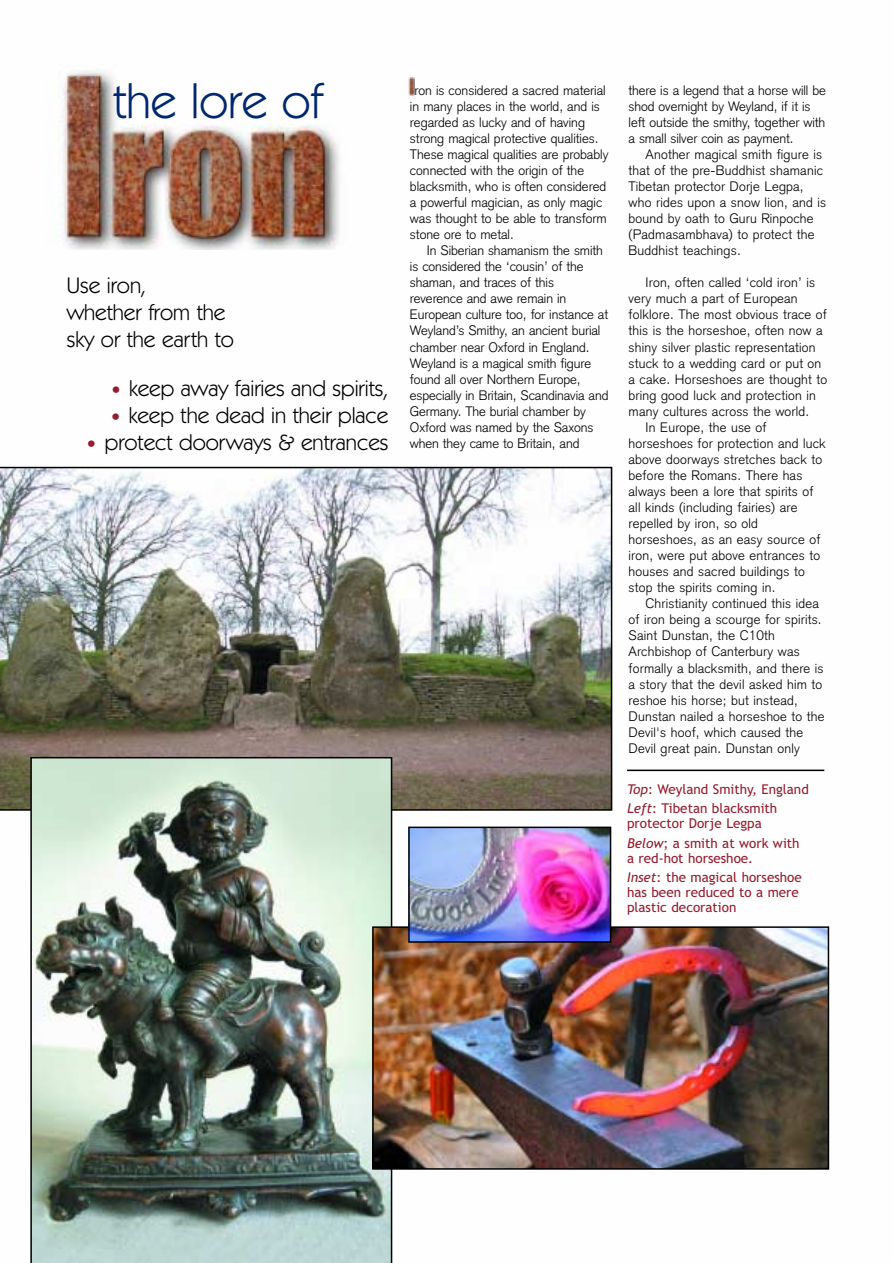
<style>
.page{position:relative;width:893px;height:1263px;background:#fff}
.page>*{position:absolute;margin:0;border:0;box-sizing:border-box;transform-origin:0 0}
.t1{font:49.5px "Kabel IT Cby BT";color:#00276f}
.t2{font:22.5px/27px "Kabel IT Cby BT";color:#000}
.t3{font:300 13.5px/16px "Akzidenz Grotesk";letter-spacing:.015em;color:#000}
.t4{font:300 13.5px/16px "Akzidenz Grotesk";letter-spacing:-.005em;color:#000}
.t5{font:13.5px/19.5px "Trebuchet MS";color:#951c2e}
.s1{color:#951c2e}
.s2{font-style:italic}
</style>
<div class="page">
<img style="left:58px;top:71px;width:282px;height:179px">
<img style="left:0;top:467px;width:612px;height:344px">
<img style="left:30px;top:757px;width:362px;height:506px">
<img style="left:375px;top:929px;width:451px;height:238px">
<div style="left:372px;top:926px;width:457px;height:244px;border:2px solid #000"></div>
<img style="left:411px;top:829px;width:197px;height:111px">
<div style="left:408px;top:826px;width:203px;height:117px;border:2px solid #000"></div>
<hr style="left:627px;top:770px;width:197px;height:1px;background:#000">
<img style="left:409px;top:78px;width:5px;height:18px">
<h1 class="t1" style="left:113px;top:83px;width:211px">the lore of</h1>
<h2 class="t2" style="left:67px;top:275px;width:169px">Use iron,<br>whether from the sky or the earth to</h2>
<h2 class="t2" style="left:109px;top:377px;width:281px"><span class="s1">•</span> keep away fairies and spirits,</h2>
<h2 class="t2" style="left:109px;top:404px;width:281px"><span class="s1">•</span> keep the dead in their place</h2>
<h2 class="t2" style="left:85px;top:431px;width:305px"><span class="s1">•</span> protect doorways &amp; entrances</h2>
<p class="t3" style="left:410px;top:83px;width:200px;text-indent:4px">ron is considered a sacred material in many places in the world, and is regarded as lucky and of having strong magical protective qualities.<br>These magical qualities are probably connected with the origin of the blacksmith, who is often considered a powerful magician, as only magic was thought to be able to transform stone ore to metal.</p>
<p class="t4" style="left:410px;top:244px;width:200px;text-indent:17px">In Siberian shamanism the smith is considered the ‘cousin’ of the shaman, and traces of this reverence and awe remain in<br>European culture too, for instance at<br>Weyland’s Smithy, an ancient burial chamber near Oxford in England.<br>Weyland is a magical smith figure found all over Northern Europe, especially in Britain, Scandinavia and<br>Germany. The burial chamber by<br>Oxford was named by the Saxons when they came to Britain, and</p>
<p class="t4" style="left:629px;top:84px;width:199px">there is a legend that a horse will be shod overnight by Weyland, if it is left outside the smithy, together with a small silver coin as payment.</p>
<p class="t3" style="left:629px;top:148px;width:199px;text-indent:17px">Another magical smith figure is that of the pre-Buddhist shamanic<br>Tibetan protector Dorje Legpa, who rides upon a snow lion, and is bound by oath to Guru Rinpoche (Padmasambhava) to protect the<br>Buddhist teachings.</p>
<p class="t3" style="left:646px;top:276px;width:171px">Iron, often called ‘cold iron’ is</p>
<p class="t3" style="left:629px;top:292px;width:171px">very much a part of European</p>
<p class="t3" style="left:629px;top:308px;width:200px">folklore. The most obvious trace of</p>
<p class="t3" style="left:629px;top:324px;width:196px">this is the horseshoe, often now a</p>
<p class="t3" style="left:629px;top:340px;width:188px">shiny silver plastic representation</p>
<p class="t3" style="left:629px;top:356px;width:194px">stuck to a wedding card or put on</p>
<p class="t3" style="left:629px;top:372px;width:200px">a cake. Horseshoes are thought to</p>
<p class="t3" style="left:629px;top:388px;width:189px">bring good luck and protection in</p>
<p class="t3" style="left:629px;top:405px;width:182px">many cultures across the world.</p>
<p class="t3" style="left:646px;top:421px;width:122px">In Europe, the use of</p>
<p class="t3" style="left:629px;top:437px;width:199px">horseshoes for protection and luck</p>
<p class="t3" style="left:629px;top:453px;width:195px">above doorways stretches back to</p>
<p class="t3" style="left:629px;top:469px;width:175px">before the Romans. There has</p>
<p class="t3" style="left:629px;top:485px;width:186px">always been a lore that spirits of</p>
<p class="t3" style="left:629px;top:501px;width:170px">all kinds (including fairies) are</p>
<p class="t3" style="left:629px;top:517px;width:131px">repelled by iron, so old</p>
<p class="t3" style="left:629px;top:533px;width:193px">horseshoes, as an easy source of</p>
<p class="t3" style="left:629px;top:549px;width:193px">iron, were put above entrances to</p>
<p class="t3" style="left:629px;top:565px;width:178px">houses and sacred buildings to</p>
<p class="t3" style="left:629px;top:581px;width:148px">stop the spirits coming in.</p>
<p class="t3" style="left:646px;top:597px;width:175px">Christianity continued this idea</p>
<p class="t3" style="left:629px;top:613px;width:195px">of iron being a scourge for spirits.</p>
<p class="t3" style="left:629px;top:629px;width:148px">Saint Dunstan, the C10th</p>
<p class="t3" style="left:629px;top:645px;width:173px">Archbishop of Canterbury was</p>
<p class="t3" style="left:629px;top:661px;width:196px">formally a blacksmith, and there is</p>
<p class="t3" style="left:629px;top:677px;width:195px">a story that the devil asked him to</p>
<p class="t3" style="left:629px;top:693px;width:171px">reshoe his horse; but instead,</p>
<p class="t3" style="left:629px;top:709px;width:198px">Dunstan nailed a horseshoe to the</p>
<p class="t3" style="left:629px;top:726px;width:176px">Devil's hoof, which caused the</p>
<p class="t3" style="left:629px;top:742px;width:173px">Devil great pain. Dunstan only</p>
<p class="t5" style="left:627px;top:780px;width:183px"><span class="s2">Top</span>: Weyland Smithy, England<br><span class="s2">Left</span>: Tibetan blacksmith</p>
<p class="t5" style="left:627px;top:815px;width:174px">protector Dorje Legpa<br><span class="s2">Below</span>; a smith at work with</p>
<p class="t5" style="left:627px;top:849px;width:176px">a red-hot horseshoe.<br><span class="s2">Inset</span>: the magical horseshoe</p>
<p class="t5" style="left:627px;top:886px;width:173px;line-height:15px">has been reduced to a mere plastic decoration</p>
</div>
